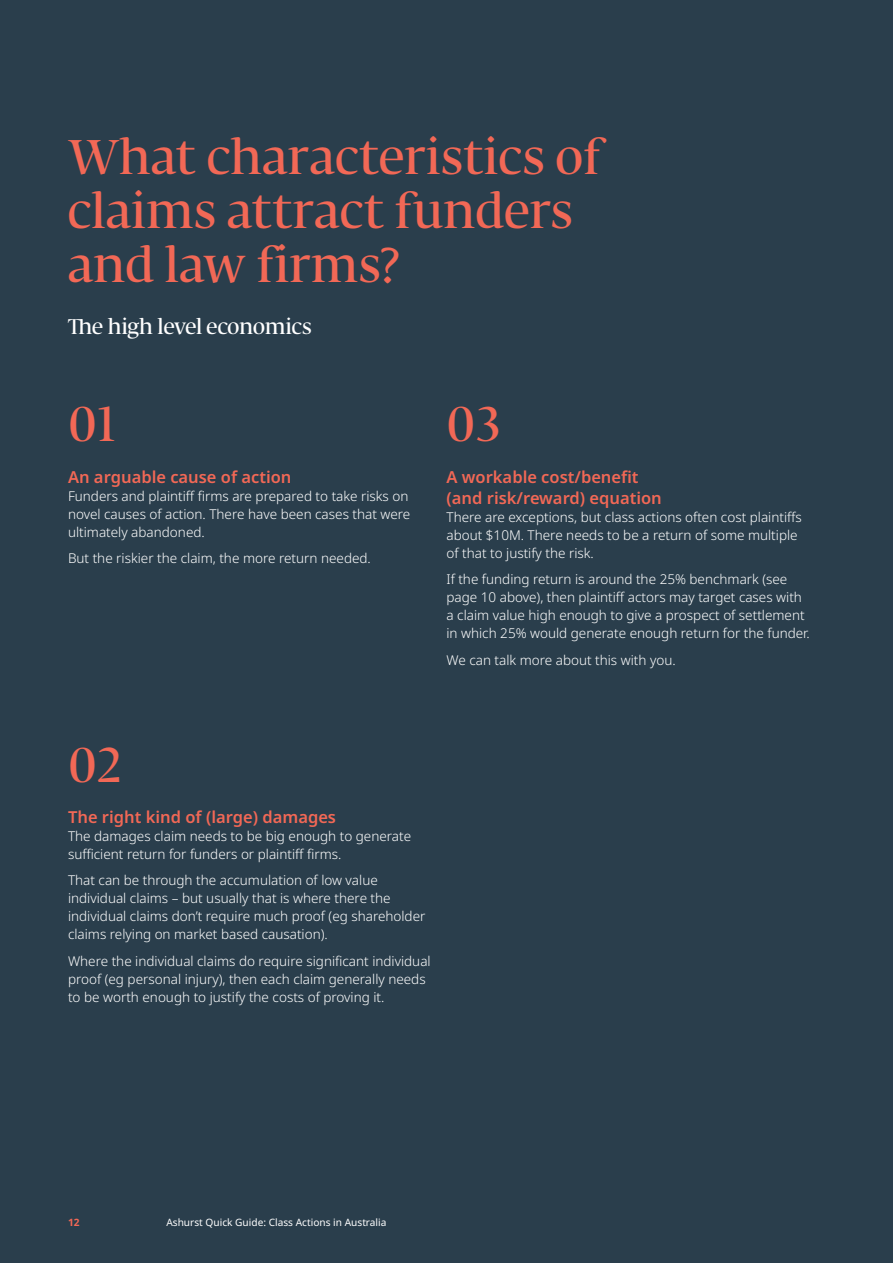
<style>
.page{position:relative;width:893px;height:1263px;background:#2a3e4c}
.page>*{position:absolute;margin:0;border:0;box-sizing:border-box;transform-origin:0 0}
.t1{font:500 48px/54px "Fedra Serif Display";letter-spacing:.02em;color:#f26856}
.t2{font:500 21px "Fedra Serif Display";letter-spacing:.01em;color:#fff}
.t3{font:600 16.5px/21px "Noto Sans";color:#f26856}
.t4{font:300 13.5px/18px "Noto Sans";color:#fff}
.t5{font:10.2px "Noto Sans";color:#fff}
.t6{font:700 10.2px "Noto Sans";color:#f26856}
</style>
<div class="page">
<h1 class="t1" style="left:68px;top:135px;width:534px">What characteristics of claims attract funders and law firms?</h1>
<h2 class="t2" style="left:68px;top:314px;width:245px">The high level economics</h2>
<h1 class="t1" style="left:68px;top:403px;width:48px">01</h1>
<p class="t3" style="left:68px;top:466px;width:225px">An arguable cause of action</p>
<p class="t4" style="left:68px;top:487px;width:344px">Funders and plaintiff firms are prepared to take risks on novel causes of action. There have been cases that were ultimately abandoned.</p>
<p class="t4" style="left:68px;top:549px;width:304px">But the riskier the claim, the more return needed.</p>
<h1 class="t1" style="left:446px;top:403px;width:55px">03</h1>
<p class="t3" style="left:446px;top:466px;width:217px">A workable cost/benefit (and risk/reward) equation</p>
<p class="t4" style="left:446px;top:508px;width:357px">There are exceptions, but class actions often cost plaintiffs about $10M. There needs to be a return of some multiple of that to justify the risk.</p>
<p class="t4" style="left:446px;top:570px;width:365px">If the funding return is around the 25% benchmark (see page 10 above), then plaintiff actors may target cases with a claim value high enough to give a prospect of settlement in which 25% would generate enough return for the funder.</p>
<p class="t4" style="left:446px;top:651px;width:231px">We can talk more about this with you.</p>
<h1 class="t1" style="left:68px;top:743px;width:54px">02</h1>
<p class="t3" style="left:68px;top:806px;width:270px">The right kind of (large) damages</p>
<p class="t4" style="left:68px;top:827px;width:345px">The damages claim needs to be big enough to generate sufficient return for funders or plaintiff firms.</p>
<p class="t4" style="left:68px;top:872px;width:359px">That can be through the accumulation of low value individual claims – but usually that is where there the individual claims don’t require much proof (eg shareholder claims relying on market based causation).</p>
<p class="t4" style="left:68px;top:952px;width:364px">Where the individual claims do require significant individual proof (eg personal injury), then each claim generally needs to be worth enough to justify the costs of proving it.</p>
<p class="t6" style="left:68px;top:1216px;width:13px">12</p>
<p class="t5" style="left:166px;top:1216px;width:222px">Ashurst Quick Guide: Class Actions in Australia</p>
</div>
